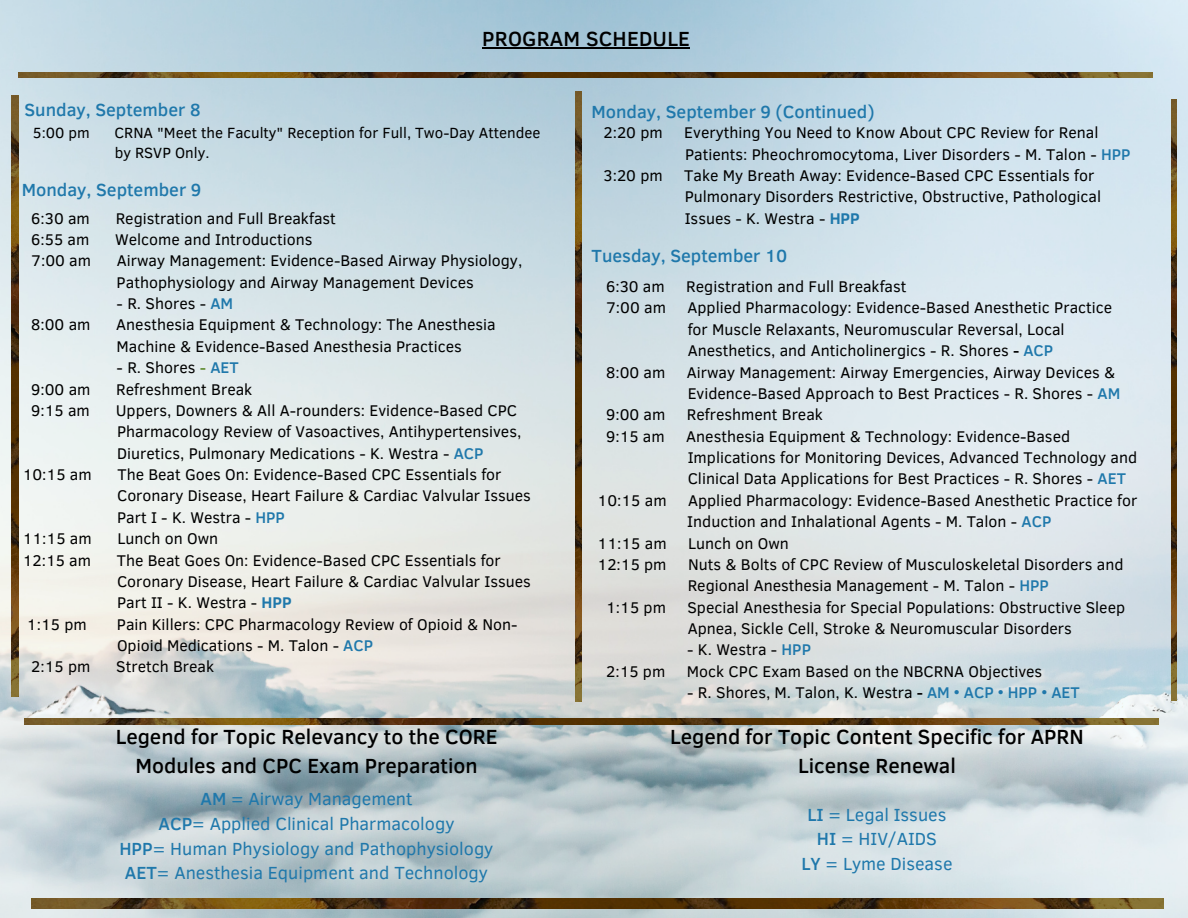
<style>
.page{position:relative;width:1188px;height:918px;background:#fff}
.page>*{position:absolute;margin:0;border:0;box-sizing:border-box;transform-origin:0 0}
.t1{font:500 21px/29.2px "Clear Sans";color:#000;text-align:center}
.t2{font:18px/24.8px "Clear Sans";color:#1f78ab;text-align:center}
.t3{font:500 18px "Clear Sans";color:#1f78ab}
.t4{font:15.9px/21.3px "Clear Sans";color:#000}
.t5{font:15.15px/20.5px "Clear Sans";color:#000}
.s1{font-weight:500;color:#1f78ab}
.s2{color:#437609}
.s3{font-weight:700;color:#1f78ab}
.s4{font-weight:500}
</style>
<div class="page">
<img style="left:0;top:0;width:1188px;height:918px">
<hr style="left:482px;top:47px;width:208px;height:1px;background:#000">
<img style="left:1171px;top:100px;width:6px;height:601px">
<img style="left:11px;top:96px;width:7px;height:600px">
<img style="left:25px;top:718px;width:1134px;height:7px">
<img style="left:18px;top:72px;width:1134px;height:6px">
<img style="left:31px;top:899px;width:1133px;height:10px">
<img style="left:575px;top:92px;width:6px;height:610px">
<h1 class="t1" style="left:482px;top:23px;width:209px">PROGRAM SCHEDULE</h1>
<p class="t3" style="left:25px;top:97px;width:178px">Sunday, September 8</p>
<p class="t5" style="left:33px;top:121px;width:58px">5:00 pm</p>
<p class="t5" style="left:114px;top:121px;width:427px">CRNA "Meet the Faculty" Reception for Full, Two-Day Attendee by RSVP Only.</p>
<p class="t3" style="left:22px;top:177px;width:181px">Monday, September 9</p>
<p class="t4" style="left:31px;top:207px;width:60px">6:30 am</p>
<p class="t4" style="left:116px;top:207px;width:222px">Registration and Full Breakfast</p>
<p class="t4" style="left:31px;top:228px;width:60px">6:55 am</p>
<p class="t4" style="left:115px;top:228px;width:199px">Welcome and Introductions</p>
<p class="t4" style="left:31px;top:249px;width:61px">7:00 am</p>
<p class="t4" style="left:117px;top:249px;width:407px">Airway Management: Evidence-Based Airway Physiology,<br>Pathophysiology and Airway Management Devices</p>
<p class="t4" style="left:117px;top:292px;width:118px">- R. Shores - <span class="s1">AM</span></p>
<p class="t4" style="left:31px;top:313px;width:61px">8:00 am</p>
<p class="t4" style="left:116px;top:313px;width:381px">Anesthesia Equipment &amp; Technology: The Anesthesia<br>Machine &amp; Evidence-Based Anesthesia Practices</p>
<p class="t4" style="left:117px;top:356px;width:124px">- R. Shores <span class="s2">-</span> <span class="s1">AET</span></p>
<p class="t4" style="left:31px;top:378px;width:61px">9:00 am</p>
<p class="t4" style="left:116px;top:378px;width:138px">Refreshment Break</p>
<p class="t4" style="left:31px;top:399px;width:60px">9:15 am</p>
<p class="t4" style="left:116px;top:399px;width:407px">Uppers, Downers &amp; All A-rounders: Evidence-Based CPC<br>Pharmacology Review of Vasoactives, Antihypertensives,<br>Diuretics, Pulmonary Medications - K. Westra - <span class="s1">ACP</span></p>
<p class="t4" style="left:23px;top:463px;width:71px">10:15 am</p>
<p class="t4" style="left:117px;top:463px;width:415px">The Beat Goes On: Evidence-Based CPC Essentials for<br>Coronary Disease, Heart Failure &amp; Cardiac Valvular Issues<br>Part I - K. Westra - <span class="s1">HPP</span></p>
<p class="t4" style="left:23px;top:527px;width:71px">11:15 am</p>
<p class="t4" style="left:117px;top:527px;width:102px">Lunch on Own</p>
<p class="t4" style="left:23px;top:549px;width:70px">12:15 am</p>
<p class="t4" style="left:117px;top:549px;width:416px">The Beat Goes On: Evidence-Based CPC Essentials for<br>Coronary Disease, Heart Failure &amp; Cardiac Valvular Issues<br>Part II - K. Westra - <span class="s3">HPP</span></p>
<p class="t4" style="left:27px;top:613px;width:61px">1:15 pm</p>
<p class="t4" style="left:117px;top:613px;width:402px">Pain Killers: CPC Pharmacology Review of Opioid &amp; Non-<br>Opioid Medications - M. Talon - <span class="s1">ACP</span></p>
<p class="t4" style="left:31px;top:655px;width:61px">2:15 pm</p>
<p class="t4" style="left:116px;top:655px;width:100px">Stretch Break</p>
<h1 class="t1" style="left:116px;top:721px;width:383px">Legend for Topic Relevancy to the CORE<br>Modules and CPC Exam Preparation</h1>
<p class="t2" style="left:119px;top:786px;width:375px"><span class="s4">AM</span> = Airway Management<br><span class="s4">ACP</span>= Applied Clinical Pharmacology<br><span class="s4">HPP</span>= Human Physiology and Pathophysiology <span class="s4">AET</span>= Anesthesia Equipment and Technology</p>
<p class="t3" style="left:592px;top:99px;width:285px">Monday, September 9 (Continued)</p>
<p class="t4" style="left:604px;top:121px;width:61px">2:20 pm</p>
<p class="t4" style="left:684px;top:121px;width:448px">Everything You Need to Know About CPC Review for Renal<br>Patients: Pheochromocytoma, Liver Disorders - M. Talon - <span class="s1">HPP</span></p>
<p class="t4" style="left:604px;top:164px;width:61px">3:20 pm</p>
<p class="t4" style="left:684px;top:164px;width:418px">Take My Breath Away: Evidence-Based CPC Essentials for<br>Pulmonary Disorders Restrictive, Obstructive, Pathological<br>Issues - K. Westra - <span class="s3">HPP</span></p>
<p class="t3" style="left:592px;top:243px;width:197px">Tuesday, September 10</p>
<p class="t4" style="left:606px;top:275px;width:60px">6:30 am</p>
<p class="t4" style="left:686px;top:275px;width:222px">Registration and Full Breakfast</p>
<p class="t4" style="left:606px;top:296px;width:61px">7:00 am</p>
<p class="t4" style="left:687px;top:296px;width:426px">Applied Pharmacology: Evidence-Based Anesthetic Practice for Muscle Relaxants, Neuromuscular Reversal, Local<br>Anesthetics, and Anticholinergics - R. Shores <span class="s4">-</span> <span class="s1">ACP</span></p>
<p class="t4" style="left:606px;top:360px;width:61px">8:00 am</p>
<p class="t4" style="left:687px;top:360px;width:435px">Airway Management: Airway Emergencies, Airway Devices &amp;<br>Evidence-Based Approach to Best Practices - R. Shores - <span class="s1">AM</span></p>
<p class="t4" style="left:606px;top:403px;width:61px">9:00 am</p>
<p class="t4" style="left:687px;top:403px;width:138px">Refreshment Break</p>
<p class="t4" style="left:606px;top:425px;width:60px">9:15 am</p>
<p class="t4" style="left:686px;top:425px;width:453px">Anesthesia Equipment &amp; Technology: Evidence-Based<br>Implications for Monitoring Devices, Advanced Technology and<br>Clinical Data Applications for Best Practices - R. Shores - <span class="s1">AET</span></p>
<p class="t4" style="left:598px;top:489px;width:71px">10:15 am</p>
<p class="t4" style="left:687px;top:489px;width:452px">Applied Pharmacology: Evidence-Based Anesthetic Practice for<br>Induction and Inhalational Agents - M. Talon - <span class="s1">ACP</span></p>
<p class="t4" style="left:598px;top:531px;width:71px">11:15 am</p>
<p class="t4" style="left:688px;top:531px;width:102px">Lunch on Own</p>
<p class="t4" style="left:598px;top:553px;width:71px">12:15 pm</p>
<p class="t4" style="left:688px;top:553px;width:437px">Nuts &amp; Bolts of CPC Review of Musculoskeletal Disorders and<br>Regional Anesthesia Management - M. Talon - <span class="s1">HPP</span></p>
<p class="t4" style="left:606px;top:596px;width:61px">1:15 pm</p>
<p class="t4" style="left:687px;top:596px;width:439px">Special Anesthesia for Special Populations: Obstructive Sleep<br>Apnea, Sickle Cell, Stroke &amp; Neuromuscular Disorders</p>
<p class="t4" style="left:687px;top:638px;width:125px">- K. Westra - <span class="s1">HPP</span></p>
<p class="t4" style="left:606px;top:660px;width:61px">2:15 pm</p>
<p class="t4" style="left:687px;top:660px;width:357px">Mock CPC Exam Based on the NBCRNA Objectives</p>
<p class="t4" style="left:687px;top:681px;width:394px">- R. Shores, M. Talon, K. Westra <span class="s4">-</span> <span class="s1">AM • ACP • HPP • AET</span></p>
<h1 class="t1" style="left:670px;top:721px;width:415px">Legend for Topic Content Specific for APRN<br>License Renewal</h1>
<p class="t2" style="left:801px;top:801px;width:153px"><span class="s4">LI</span> = Legal Issues<br><span class="s4">HI</span> = HIV/AIDS<br><span class="s4">LY</span> = Lyme Disease</p>
</div>
